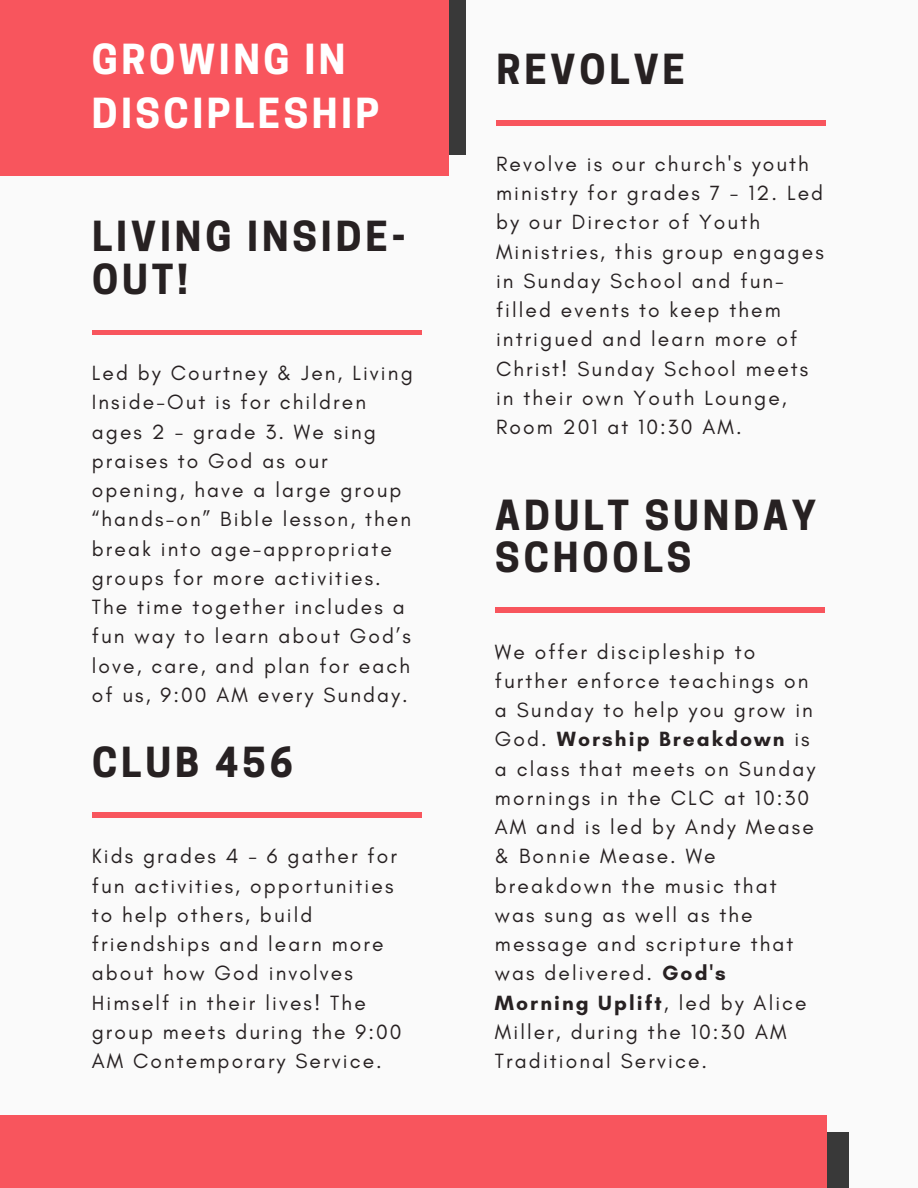
<style>
.page{position:relative;width:918px;height:1188px;background:#fafafa}
.page>*{position:absolute;margin:0;border:0;box-sizing:border-box;transform-origin:0 0}
.t1{font:700 38.85px/42.8px "Cooper Hewitt";letter-spacing:.1em;color:#272122}
.t2{font:700 38.85px/54px "Cooper Hewitt";letter-spacing:.09em;color:#fff}
.t3{font:21px/29.2px "Glacial Indifference";letter-spacing:.1em;color:#272122}
.s1{font-weight:700}
</style>
<div class="page">
<div style="left:31px;top:0;width:435px;height:155px;background:#393939"></div>
<div style="left:0;top:0;width:449px;height:175px;background:#f8555d"></div>
<div style="left:92px;top:330px;width:329px;height:5px;background:#f8555d"></div>
<hr style="left:92px;top:813px;width:329px;height:4px;background:#f8555d">
<div style="left:0;top:1132px;width:848px;height:56px;background:#393939"></div>
<div style="left:0;top:1115px;width:826px;height:73px;background:#f8555d"></div>
<hr style="left:496px;top:121px;width:330px;height:4px;background:#f8555d">
<hr style="left:495px;top:608px;width:330px;height:4px;background:#f8555d">
<h1 class="t2" style="left:92px;top:37px;width:289px">GROWING IN<br>DISCIPLESHIP</h1>
<h1 class="t1" style="left:92px;top:220px;width:315px">LIVING INSIDE-<br>OUT!</h1>
<p class="t3" style="left:92px;top:358px;width:322px">Led by Courtney &amp; Jen, Living<br>Inside-Out is for children ages 2 - grade 3. We sing praises to God as our opening, have a large group “hands-on” Bible lesson, then break into age-appropriate groups for more activities.<br>The time together includes a fun way to learn about God’s love, care, and plan for each of us, 9:00 AM every Sunday.</p>
<h1 class="t1" style="left:92px;top:746px;width:202px">CLUB 456</h1>
<p class="t3" style="left:92px;top:841px;width:311px">Kids grades 4 - 6 gather for fun activities, opportunities to help others, build friendships and learn more about how God involves<br>Himself in their lives! The group meets during the 9:00<br>AM Contemporary Service.</p>
<h1 class="t1" style="left:496px;top:53px;width:190px">REVOLVE</h1>
<p class="t3" style="left:496px;top:149px;width:329px">Revolve is our church's youth ministry for grades 7 - 12. Led by our Director of Youth<br>Ministries, this group engages in Sunday School and fun&shy;filled events to keep them intrigued and learn more of<br>Christ! Sunday School meets in their own Youth Lounge,<br>Room 201 at 10:30 AM.</p>
<h1 class="t1" style="left:495px;top:498px;width:322px">ADULT SUNDAY<br>SCHOOLS</h1>
<p class="t3" style="left:495px;top:637px;width:322px">We offer discipleship to further enforce teachings on a Sunday to help you grow in<br>God. <span class="s1">Worship Breakdown</span> is a class that meets on Sunday mornings in the CLC at 10:30<br>AM and is led by Andy Mease &amp; Bonnie Mease. We breakdown the music that was sung as well as the message and scripture that was delivered. <span class="s1">God's<br>Morning Uplift</span>, led by Alice<br>Miller, during the 10:30 AM<br>Traditional Service.</p>
</div>
